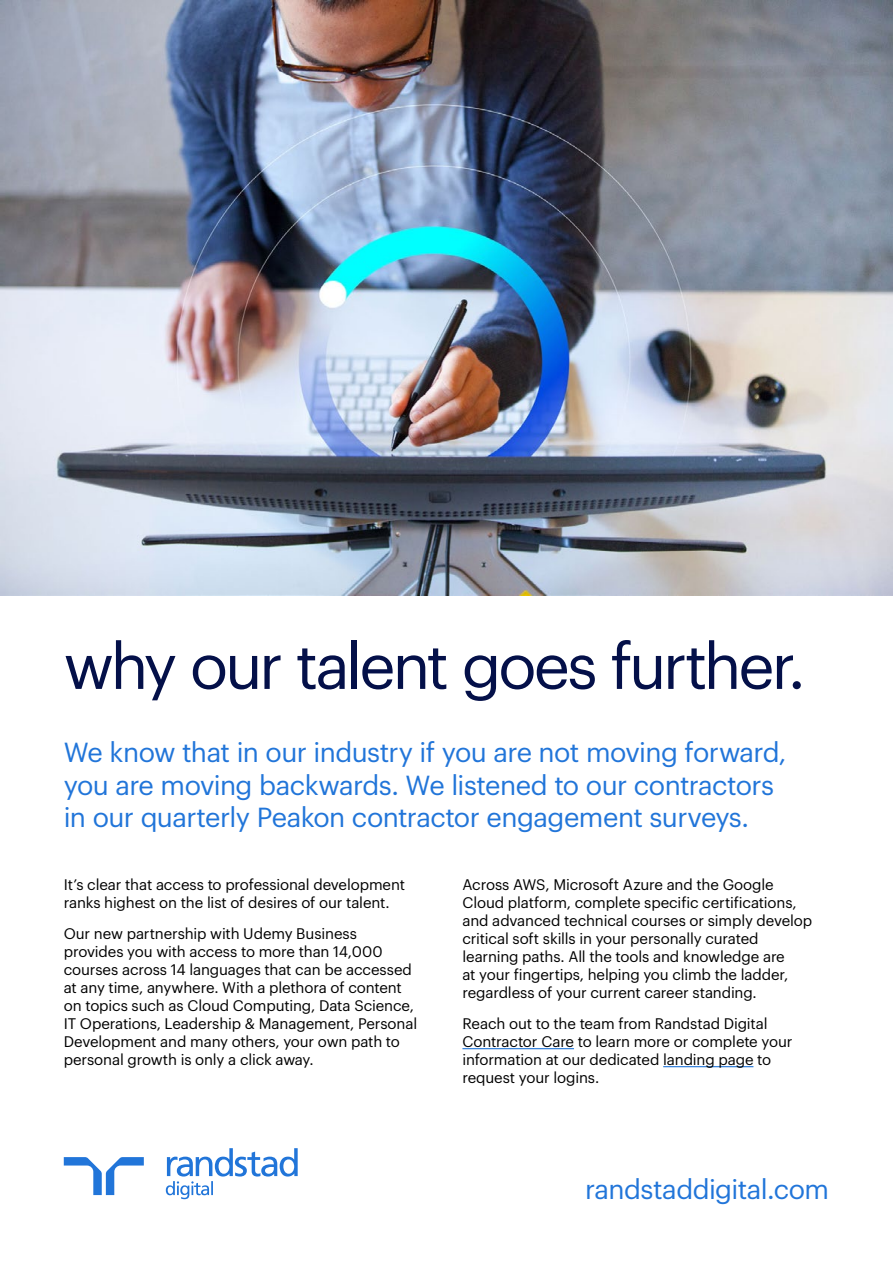
<style>
.page{position:relative;width:893px;height:1263px;background:#fff}
.page>*{position:absolute;margin:0;border:0;box-sizing:border-box;transform-origin:0 0}
.t1{font:63px "Graphik";letter-spacing:-.045em;color:#041049}
.Name{font:27px/32.4px "Graphik";letter-spacing:-.02em;color:#2175d9}
.Body{font:15px/18px "Graphik";letter-spacing:-.01em;color:#000}
</style>
<div class="page">
<img style="left:0;top:0;width:893px;height:595px">
<hr style="left:462px;top:1048px;width:112px;height:1px;background:#2175d9">
<hr style="left:663px;top:1066px;width:90px;height:1px;background:#2175d9">
<svg style="left:64px;top:1148px;width:234px;height:51px"></svg>
<p class="t1" style="left:64px;top:619px;width:743px">why our talent goes further.</p>
<p class="Name" style="left:64px;top:734px;width:724px">We know that in our industry if you are not moving forward, you are moving backwards. We listened to our contractors in our quarterly Peakon contractor engagement surveys.</p>
<p class="Body" style="left:64px;top:875px;width:343px">It’s clear that access to professional development ranks highest on the list of desires of our talent.</p>
<p class="Body" style="left:64px;top:923px;width:355px">Our new partnership with Udemy Business provides you with access to more than 14,000 courses across 14 languages that can be accessed at any time, anywhere. With a plethora of content on topics such as Cloud Computing, Data Science, IT Operations, Leadership &amp; Management, Personal Development and many others, your own path to personal growth is only a click away.</p>
<p class="Body" style="left:462px;top:875px;width:351px">Across AWS, Microsoft Azure and the Google Cloud platform, complete specific certifications, and advanced technical courses or simply develop critical soft skills in your personally curated learning paths. All the tools and knowledge are<br>at your fingertips, helping you climb the ladder, regardless of your current career standing.</p>
<p class="Body" style="left:462px;top:1013px;width:331px">Reach out to the team from Randstad Digital Contractor Care to learn more or complete your information at our dedicated landing page to request your logins.</p>
<p class="Name" style="left:585px;top:1171px;width:246px">randstaddigital.com</p>
</div>
